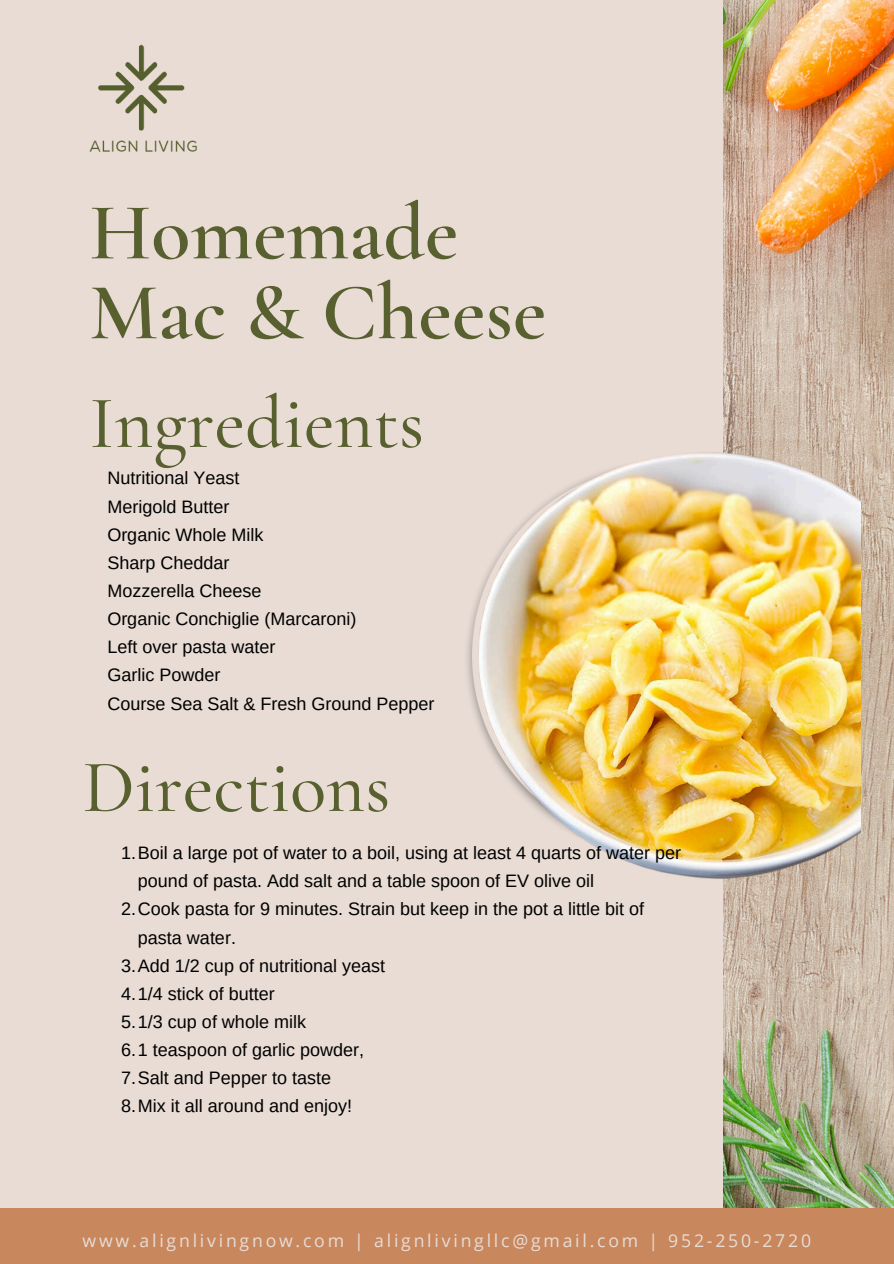
<style>
.page{position:relative;width:894px;height:1264px;background:#fff}
.page>*{position:absolute;margin:0;border:0;box-sizing:border-box;transform-origin:0 0}
.t1{font:600 81px/79.8px "Cormorant Garamond";color:#58602f}
.t2{font:500 75px "Cormorant Garamond";color:#58602f}
.t3{font:18px/28.2px "Arimo";color:#000}
.t4{font:17.7px "Open Sans";letter-spacing:.16em;color:#e8dcd5}
</style>
<div class="page">
<div style="left:0;top:0;width:893px;height:1263px;background:#e8dcd5"></div>
<img style="left:723px;top:0;width:170px;height:1208px">
<img style="left:89px;top:44px;width:108px;height:108px">
<div style="left:0;top:1208px;width:893px;height:55px;background:#c8875d"></div>
<img style="left:467px;top:424px;width:393px;height:497px">
<h1 class="t1" style="left:89px;top:193px;width:458px">Homemade<br>Mac &amp; Cheese</h1>
<p class="t2" style="left:89px;top:377px;width:336px">Ingredients</p>
<p class="t3" style="left:107px;top:464px;width:133px">Nutritional Yeast</p>
<p class="t3" style="left:107px;top:492px;width:123px">Merigold Butter</p>
<p class="t3" style="left:107px;top:520px;width:157px">Organic Whole Milk</p>
<p class="t3" style="left:107px;top:548px;width:124px">Sharp Cheddar</p>
<p class="t3" style="left:107px;top:576px;width:156px">Mozzerella Cheese</p>
<p class="t3" style="left:107px;top:604px;width:250px">Organic Conchiglie (Marcaroni)</p>
<p class="t3" style="left:107px;top:633px;width:169px">Left over pasta water</p>
<p class="t3" style="left:107px;top:661px;width:114px">Garlic Powder</p>
<p class="t3" style="left:107px;top:689px;width:328px">Course Sea Salt &amp; Fresh Ground Pepper</p>
<p class="t2" style="left:83px;top:741px;width:309px">Directions</p>
<p class="t3" style="left:138px;top:838px;width:544px;text-indent:-17px">1.Boil a large pot of water to a boil, using at least 4 quarts of water per pound of pasta. Add salt and a table spoon of EV olive oil</p>
<p class="t3" style="left:138px;top:895px;width:507px;text-indent:-17px">2.Cook pasta for 9 minutes. Strain but keep in the pot a little bit of pasta water.</p>
<p class="t3" style="left:121px;top:951px;width:265px">3.Add 1/2 cup of nutritional yeast</p>
<p class="t3" style="left:121px;top:979px;width:155px">4.1/4 stick of butter</p>
<p class="t3" style="left:121px;top:1007px;width:186px">5.1/3 cup of whole milk</p>
<p class="t3" style="left:121px;top:1035px;width:244px">6.1 teaspoon of garlic powder,</p>
<p class="t3" style="left:121px;top:1063px;width:211px">7.Salt and Pepper to taste</p>
<p class="t3" style="left:121px;top:1091px;width:232px">8.Mix it all around and enjoy!</p>
<h1 class="t4" style="left:82px;top:1228px;width:729px">www.alignlivingnow.com | alignlivingllc@gmail.com | 952-250-2720</h1>
</div>
